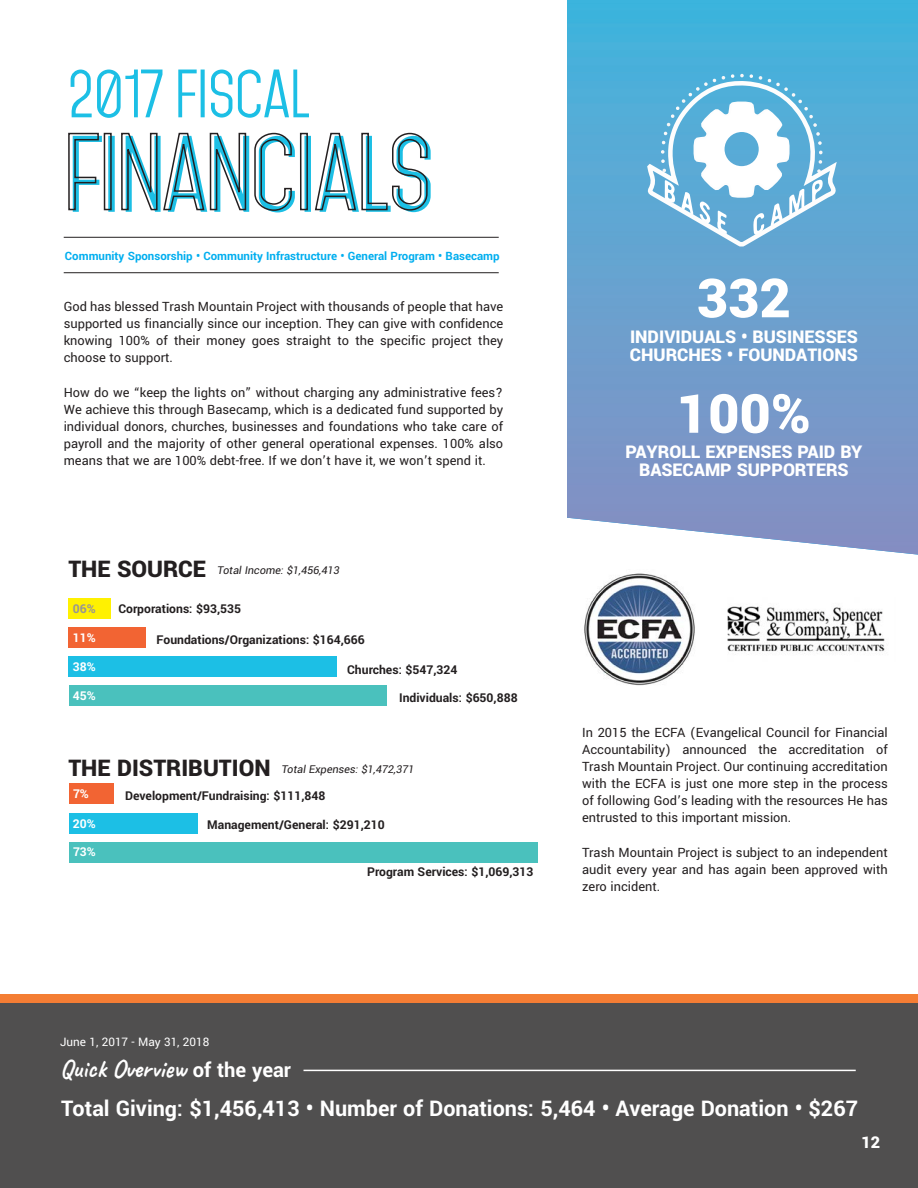
<style>
.page{position:relative;width:918px;height:1188px;background:#fff}
.page>*{position:absolute;margin:0;border:0;box-sizing:border-box;transform-origin:0 0}
.t1{font:93px "Mohave";color:#1cbfe5}
.t2{font:900 60px "Yantramanav";color:#fff}
.t3{font:58.5px "Mohave";color:#1cbfe5}
.t4{font:900 25.5px "Yantramanav";color:#231f20}
.t5{font:700 25.5px "Caveat";color:#fff}
.t6{font:700 24px "Yantramanav";color:#fff}
.t7{font:900 19.5px "Yantramanav";color:#fff}
.t8{font:900 18px "Yantramanav";color:#fff}
.t9{font:14.25px/17.1px "Yantramanav";color:#231f20;text-align:justify}
.t10{font:700 13.5px "Yantramanav";color:#231f20}
.t11{font:700 13.5px "Yantramanav";color:#fff}
.t12{font:700 13.5px "Yantramanav";color:#979595}
.t13{font:13.05px "Yantramanav";color:#fff}
.t14{font:700 12.75px "Yantramanav";color:#00aeef}
.t15{font:italic 12px "Yantramanav";color:#231f20}
.s1{font-family:"Yantramanav";font-size:22.5px}
</style>
<div class="page">
<div style="left:0;top:995px;width:918px;height:8px;background:#f47d34"></div>
<div style="left:0;top:1003px;width:918px;height:185px;background:#504f4f"></div>
<svg style="left:68px;top:132px;width:31px;height:79px"></svg>
<div style="left:104px;top:133px;width:8px;height:77px;border:2px solid #231f20"></div>
<svg style="left:121px;top:132px;width:126px;height:79px"></svg>
<svg style="left:254px;top:132px;width:38px;height:79px"></svg>
<div style="left:300px;top:133px;width:8px;height:77px;border:2px solid #231f20"></div>
<svg style="left:315px;top:132px;width:113px;height:79px"></svg>
<img style="left:567px;top:0;width:351px;height:555px">
<hr style="left:304px;top:1070px;width:552px;height:1px;background:#fff">
<svg style="left:643px;top:74px;width:197px;height:177px"></svg>
<img style="left:584px;top:573px;width:111px;height:113px">
<img style="left:727px;top:606px;width:158px;height:48px">
<div style="left:69px;top:784px;width:45px;height:20px;background:#f26433"></div>
<div style="left:69px;top:813px;width:129px;height:20px;background:#1cbfe5"></div>
<div style="left:69px;top:842px;width:469px;height:20px;background:#4ac1bd"></div>
<hr style="left:64px;top:237px;width:435px;height:1px;background:#231f20">
<hr style="left:64px;top:272px;width:435px;height:1px;background:#231f20">
<div style="left:69px;top:598px;width:42px;height:20px;background:#fff101"></div>
<div style="left:69px;top:627px;width:77px;height:21px;background:#f26433"></div>
<div style="left:69px;top:656px;width:268px;height:21px;background:#1cbfe5"></div>
<div style="left:69px;top:685px;width:318px;height:21px;background:#4ac1bd"></div>
<p class="t3" style="left:67px;top:58px;width:244px">2017 FISCAL</p>
<p class="t1" style="left:67px;top:118px;width:369px">FINANCIALS</p>
<p class="t14" style="left:65px;top:248px;width:436px">Community Sponsorship • Community Infrastructure • General Program • Basecamp</p>
<p class="t9" style="left:64px;top:298px;width:441px">God has blessed Trash Mountain Project with thousands of people that have supported us financially since our inception. They can give with confidence knowing 100% of their money goes straight to the specific project they choose to support.</p>
<p class="t9" style="left:64px;top:384px;width:441px">How do we “keep the lights on” without charging any administrative fees?<br>We achieve this through Basecamp, which is a dedicated fund supported by individual donors, churches, businesses and foundations who take care of payroll and the majority of other general operational expenses. 100% also means that we are 100% debt-free. If we don’t have it, we won’t spend it.</p>
<p class="t4" style="left:68px;top:553px;width:139px">THE SOURCE</p>
<p class="t15" style="left:217px;top:563px;width:126px">TotalIncome:$1,456,413</p>
<p class="t12" style="left:73px;top:600px;width:24px">06%</p>
<p class="t11" style="left:73px;top:629px;width:24px">11%</p>
<p class="t11" style="left:73px;top:659px;width:24px">38%</p>
<p class="t11" style="left:73px;top:688px;width:24px">45%</p>
<p class="t10" style="left:118px;top:600px;width:124px">Corporations: $93,535</p>
<p class="t10" style="left:157px;top:631px;width:210px">Foundations/Organizations: $164,666</p>
<p class="t10" style="left:347px;top:661px;width:112px">Churches: $547,324</p>
<p class="t10" style="left:399px;top:689px;width:120px">Individuals: $650,888</p>
<p class="t4" style="left:68px;top:752px;width:204px">THE DISTRIBUTION</p>
<p class="t15" style="left:281px;top:761px;width:137px">TotalExpenses:$1,472,371</p>
<p class="t11" style="left:73px;top:786px;width:17px">7%</p>
<p class="t11" style="left:73px;top:815px;width:24px">20%</p>
<p class="t11" style="left:73px;top:844px;width:24px">73%</p>
<p class="t10" style="left:125px;top:787px;width:202px">Development/Fundraising: $111,848</p>
<p class="t10" style="left:207px;top:816px;width:179px">Management/General: $291,210</p>
<p class="t10" style="left:367px;top:864px;width:168px">Program Services: $1,069,313</p>
<p class="t2" style="left:697px;top:261px;width:95px">332</p>
<p class="t7" style="left:630px;top:324px;width:229px">INDIVIDUALS • BUSINESSES</p>
<p class="t7" style="left:630px;top:342px;width:230px">CHURCHES • FOUNDATIONS</p>
<p class="t2" style="left:677px;top:376px;width:135px">100%</p>
<p class="t7" style="left:625px;top:440px;width:238px">PAYROLL EXPENSES PAID BY</p>
<p class="t7" style="left:639px;top:458px;width:211px">BASECAMP SUPPORTERS</p>
<p class="t9" style="left:582px;top:724px;width:307px">In 2015 the ECFA (Evangelical Council for Financial Accountability) announced the accreditation of Trash Mountain Project. Our continuing accreditation with the ECFA is just one more step in the process of following God’s leading with the resources He has entrusted to this important mission.</p>
<p class="t9" style="left:582px;top:844px;width:307px">Trash Mountain Project is subject to an independent audit every year and has again been approved with zero incident.</p>
<p class="t13" style="left:60px;top:1034px;width:151px">June 1, 2017 - May 31, 2018</p>
<p class="t5" style="left:60px;top:1053px;width:232px">Quick Overview <span class="s1">of the year</span></p>
<p class="t6" style="left:61px;top:1093px;width:799px">Total Giving: $1,456,413 • Number of Donations: 5,464 • Average Donation • $267</p>
<p class="t8" style="left:861px;top:1131px;width:20px">12</p>
</div>
